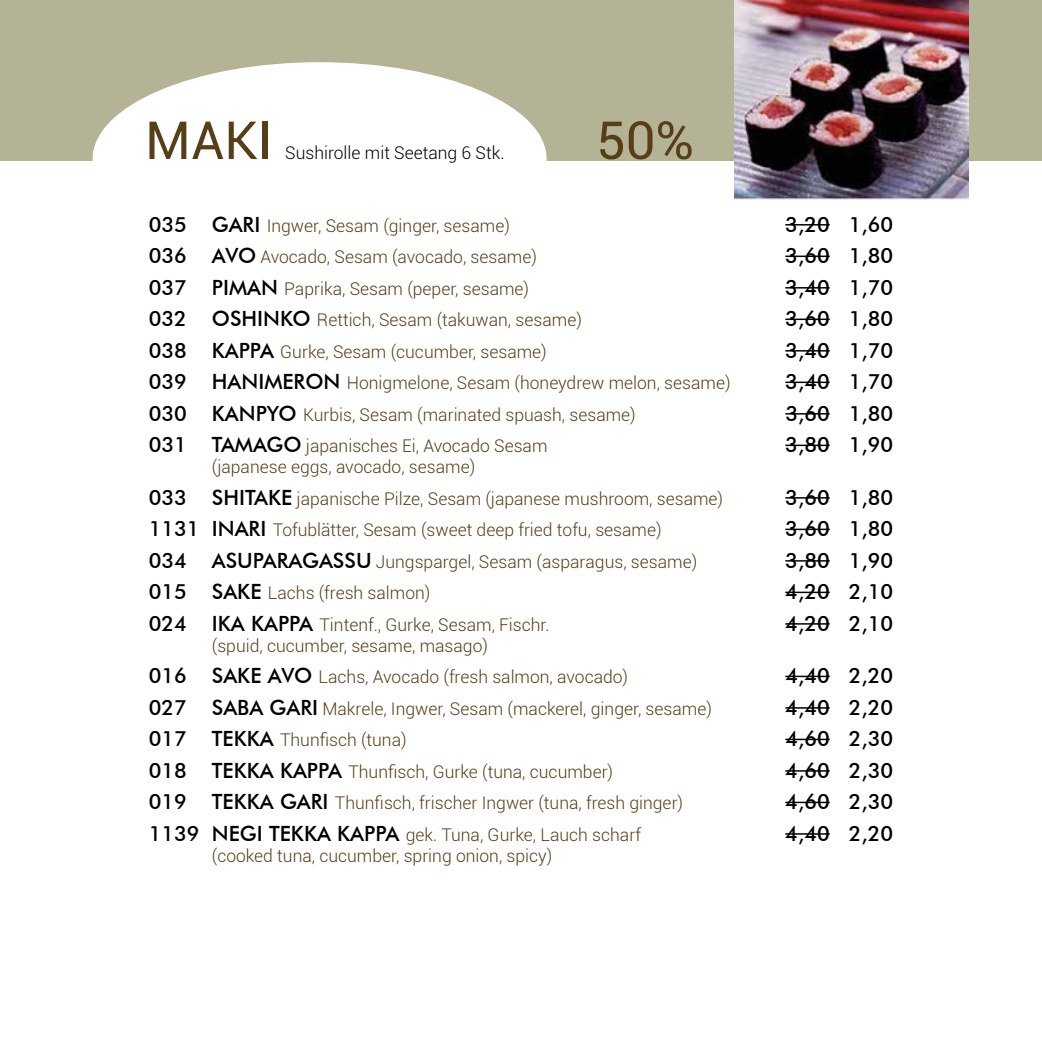
<style>
.page{position:relative;width:1042px;height:1042px;background:#b4b395}
.page>*{position:absolute;margin:0;border:0;box-sizing:border-box;transform-origin:0 0}
.t1{font:52.5px "Roboto";color:#563e15}
.t2{font:500 21px "Futura BT";color:#000}
.t3{font:300 17.5px/31.5px "Roboto";color:#563e15}
.t4{font:300 17.5px "Roboto";color:#000}
.s1{font-family:"Futura BT";font-weight:500;font-size:21px;color:#000}
</style>
<div class="page">
<div style="left:0;top:161px;width:1042px;height:881px;background:#fff"></div>
<div style="left:93px;top:62px;width:453px;height:194px;background:#fff;border-radius:50%"></div>
<hr style="left:785px;top:224px;width:45px;height:1px;background:#000">
<hr style="left:785px;top:255px;width:45px;height:2px;background:#000">
<hr style="left:785px;top:287px;width:45px;height:1px;background:#000">
<hr style="left:785px;top:318px;width:45px;height:2px;background:#000">
<hr style="left:785px;top:350px;width:45px;height:1px;background:#000">
<hr style="left:785px;top:381px;width:45px;height:2px;background:#000">
<hr style="left:785px;top:413px;width:45px;height:1px;background:#000">
<hr style="left:785px;top:444px;width:45px;height:2px;background:#000">
<hr style="left:785px;top:497px;width:45px;height:1px;background:#000">
<hr style="left:785px;top:528px;width:45px;height:2px;background:#000">
<hr style="left:785px;top:560px;width:45px;height:1px;background:#000">
<hr style="left:785px;top:591px;width:45px;height:2px;background:#000">
<hr style="left:785px;top:623px;width:45px;height:1px;background:#000">
<hr style="left:785px;top:675px;width:45px;height:2px;background:#000">
<hr style="left:785px;top:707px;width:45px;height:1px;background:#000">
<hr style="left:785px;top:738px;width:45px;height:2px;background:#000">
<hr style="left:785px;top:770px;width:45px;height:1px;background:#000">
<hr style="left:785px;top:801px;width:45px;height:2px;background:#000">
<hr style="left:785px;top:833px;width:45px;height:1px;background:#000">
<img style="left:734px;top:0;width:234px;height:200px">
<h1 class="t1" style="left:145px;top:104px;width:129px">Maki</h1>
<p class="t4" style="left:285px;top:140px;width:221px">Sushirolle mit Seetang 6 Stk.</p>
<h1 class="t1" style="left:596px;top:104px;width:99px">50%</h1>
<p class="t3" style="left:149px;top:209px;width:363px"><span class="s1">035 GARI</span> Ingwer, Sesam (ginger, sesame)</p>
<p class="t2" style="left:785px;top:212px;width:109px">3,20 1,60</p>
<p class="t3" style="left:149px;top:241px;width:389px"><span class="s1">036 AVO</span> Avocado, Sesam (avocado, sesame)</p>
<p class="t2" style="left:785px;top:243px;width:109px">3,60 1,80</p>
<p class="t3" style="left:149px;top:272px;width:382px"><span class="s1">037 PIMAN</span> Paprika, Sesam (peper, sesame)</p>
<p class="t2" style="left:785px;top:275px;width:109px">3,40 1,70</p>
<p class="t2" style="left:149px;top:306px;width:57px">032 OS</p>
<p class="t3" style="left:242px;top:304px;width:342px"><span class="s1">HINKO</span> Rettich, Sesam (takuwan, sesame)</p>
<p class="t2" style="left:785px;top:306px;width:109px">3,60 1,80</p>
<p class="t3" style="left:149px;top:335px;width:399px"><span class="s1">038 KAPPA</span> Gurke, Sesam (cucumber, sesame)</p>
<p class="t2" style="left:785px;top:338px;width:109px">3,40 1,70</p>
<p class="t3" style="left:149px;top:367px;width:583px"><span class="s1">039 HANIMERON</span> Honigmelone, Sesam (honeydrew melon, sesame)</p>
<p class="t2" style="left:785px;top:369px;width:109px">3,40 1,70</p>
<p class="t3" style="left:149px;top:398px;width:488px"><span class="s1">030 KANPYO</span> Kurbis, Sesam (marinated spuash, sesame)</p>
<p class="t2" style="left:785px;top:401px;width:109px">3,60 1,80</p>
<p class="t3" style="left:149px;top:430px;width:400px"><span class="s1">031 TAMAGO</span> japanisches Ei, Avocado Sesam</p>
<p class="t2" style="left:785px;top:432px;width:109px">3,80 1,90</p>
<p class="t3" style="left:149px;top:451px;width:576px;text-indent:63px">(japanese eggs, avocado, sesame)<br><span class="s1">033 SHITAKE</span> japanische Pilze, Sesam (japanese mushroom, sesame)</p>
<p class="t2" style="left:785px;top:485px;width:109px">3,60 1,80</p>
<p class="t3" style="left:149px;top:514px;width:514px"><span class="s1">1131 I NARI</span> Tofublätter, Sesam (sweet deep fried tofu, sesame)</p>
<p class="t2" style="left:785px;top:516px;width:109px">3,60 1,80</p>
<p class="t2" style="left:149px;top:548px;width:56px">034 AS</p>
<p class="t3" style="left:237px;top:545px;width:461px"><span class="s1">UPARAGASSU</span> Jungspargel, Sesam (asparagus, sesame)</p>
<p class="t2" style="left:785px;top:548px;width:109px">3,80 1,90</p>
<p class="t3" style="left:149px;top:577px;width:283px"><span class="s1">015 SAKE</span> Lachs (fresh salmon)</p>
<p class="t2" style="left:785px;top:579px;width:109px">4,20 2,10</p>
<p class="t2" style="left:149px;top:611px;width:54px">024 IK</p>
<p class="t3" style="left:231px;top:608px;width:320px"><span class="s1">A KAPPA</span> Tintenf., Gurke, Sesam, Fischr.</p>
<p class="t2" style="left:785px;top:611px;width:109px">4,20 2,10</p>
<p class="t3" style="left:149px;top:629px;width:481px;text-indent:63px">(spuid, cucumber, sesame, masago)<br><span class="s1">016 SAKE AVO</span> Lachs, Avocado (fresh salmon, avocado)</p>
<p class="t2" style="left:785px;top:663px;width:109px">4,40 2,20</p>
<p class="t3" style="left:149px;top:692px;width:564px"><span class="s1">027 SABA GARI</span> Makrele, Ingwer, Sesam (mackerel, ginger, sesame)</p>
<p class="t2" style="left:785px;top:695px;width:109px">4,40 2,20</p>
<p class="t3" style="left:149px;top:724px;width:259px"><span class="s1">017 TEKKA</span> Thunfisch (tuna)</p>
<p class="t2" style="left:785px;top:726px;width:109px">4,60 2,30</p>
<p class="t3" style="left:149px;top:755px;width:466px"><span class="s1">018 TEKKA KAPPA</span> Thunfisch, Gurke (tuna, cucumber)</p>
<p class="t2" style="left:785px;top:758px;width:109px">4,60 2,30</p>
<p class="t3" style="left:149px;top:787px;width:536px"><span class="s1">019 TEKKA GARI</span> Thunfisch, frischer Ingwer (tuna, fresh ginger)</p>
<p class="t2" style="left:785px;top:789px;width:109px">4,60 2,30</p>
<p class="t3" style="left:149px;top:818px;width:494px"><span class="s1">1139 N EGI TEKKA KAPPA</span> gek. Tuna, Gurke, Lauch scharf</p>
<p class="t2" style="left:785px;top:821px;width:109px">4,40 2,20</p>
<p class="t3" style="left:212px;top:839px;width:342px">(cooked tuna, cucumber, spring onion, spicy)</p>
</div>
